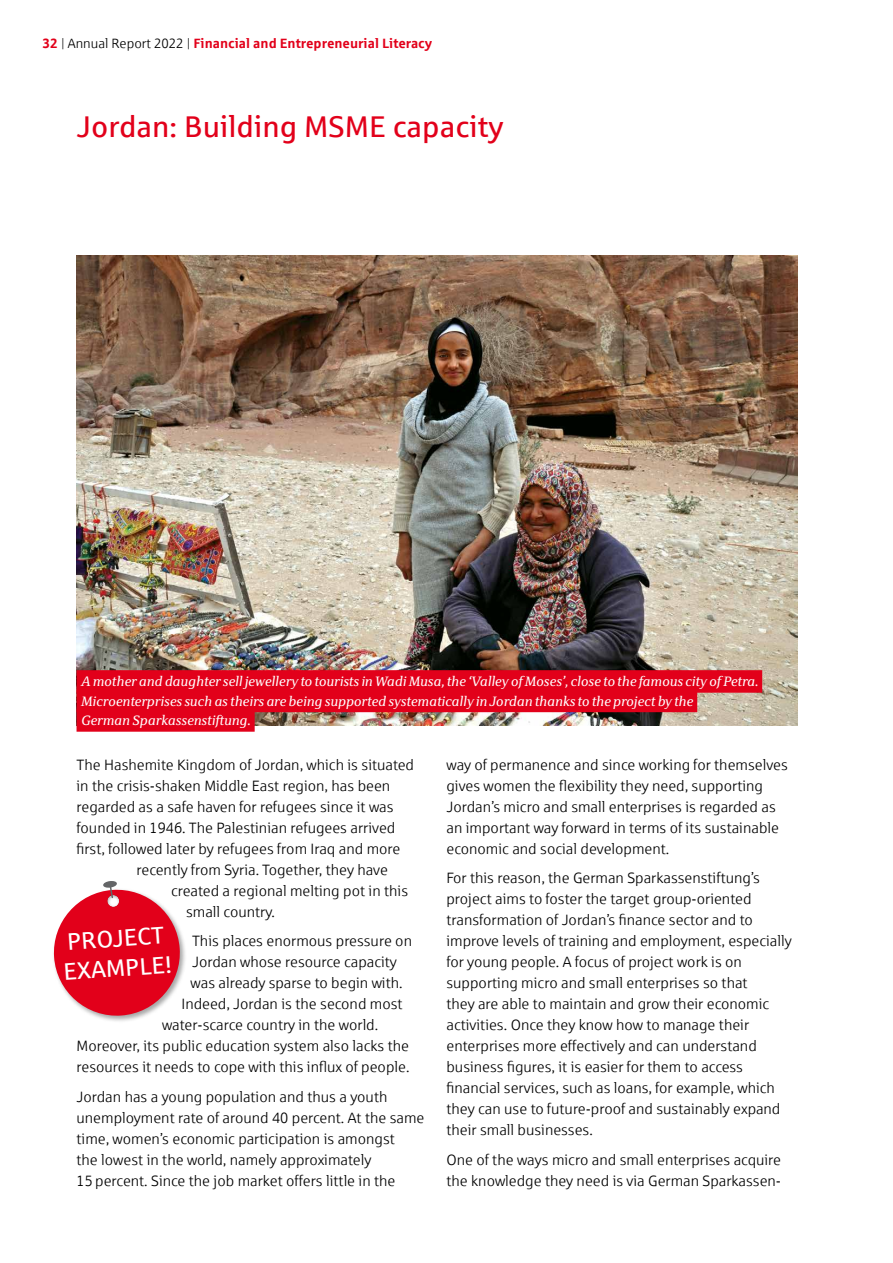
<style>
.page{position:relative;width:893px;height:1263px;background:#fff}
.page>*{position:absolute;margin:0;border:0;box-sizing:border-box;transform-origin:0 0}
.t1{font:30px "Sparkasse Rg";color:#e2001a}
.t2{font:24px/30px "Sparkasse Rg";color:#fff}
.t3{font:15px/21px "Sparkasse Lt";color:#000}
.t4{font:italic 13.5px/19.5px "Sparkasse Serif";color:#fff}
.t5{font:700 13.5px "Sparkasse Rg";color:#e2001a}
.s1{font-family:"Sparkasse Lt";font-weight:400;color:#000}
</style>
<div class="page">
<img style="left:77px;top:255px;width:720px;height:470px">
<div style="left:77px;top:670px;width:685px;height:23px;background:#e2001a"></div>
<div style="left:77px;top:690px;width:620px;height:22px;background:#e2001a"></div>
<div style="left:77px;top:709px;width:178px;height:23px;background:#e2001a"></div>
<div style="left:52px;top:888px;width:135px;height:135px;background:#000;opacity:.35"></div>
<svg style="left:52px;top:881px;width:130px;height:137px"></svg>
<p class="t5" style="left:43px;top:35px;width:391px">32 <span class="s1">| Annual Report 2022 |</span> Financial and Entrepreneurial Literacy</p>
<h1 class="t1" style="left:77px;top:108px;width:429px">Jordan: Building MSME capacity</h1>
<p class="t4" style="left:81px;top:672px;width:679px">A mother and daughter sell jewellery to tourists in Wadi Musa, the ‘Valley of Moses’, close to the famous city of Petra.<br>Microenterprises such as theirs are being supported systematically in Jordan thanks to the project by the<br>German Sparkassenstiftung.</p>
<p class="t3" style="left:77px;top:754px;width:339px">The Hashemite Kingdom of Jordan, which is situated</p>
<p class="t3" style="left:77px;top:775px;width:315px">in the crisis-shaken Middle East region, has been</p>
<p class="t3" style="left:77px;top:796px;width:319px">regarded as a safe haven for refugees since it was</p>
<p class="t3" style="left:77px;top:817px;width:320px">founded in 1946. The Palestinian refugees arrived</p>
<p class="t3" style="left:77px;top:838px;width:325px">first, followed later by refugees from Iraq and more</p>
<p class="t3" style="left:137px;top:859px;width:253px">recently from Syria. Together, they have</p>
<p class="t3" style="left:171px;top:880px;width:239px">created a regional melting pot in this</p>
<p class="t3" style="left:186px;top:901px;width:90px">small country.</p>
<p class="t3" style="left:192px;top:930px;width:221px">This places enormous pressure on</p>
<p class="t3" style="left:192px;top:951px;width:206px">Jordan whose resource capacity</p>
<p class="t3" style="left:191px;top:972px;width:214px">was already sparse to begin with.</p>
<p class="t3" style="left:182px;top:993px;width:222px">Indeed, Jordan is the second most</p>
<p class="t3" style="left:162px;top:1014px;width:218px">water-scarce country in the world.</p>
<p class="t3" style="left:77px;top:1035px;width:334px">Moreover, its public education system also lacks the</p>
<p class="t3" style="left:77px;top:1056px;width:334px">resources it needs to cope with this influx of people.</p>
<p class="t3" style="left:77px;top:1086px;width:349px">Jordan has a young population and thus a youth unemployment rate of around 40 percent. At the same time, women’s economic participation is amongst<br>the lowest in the world, namely approximately<br>15 percent. Since the job market offers little in the</p>
<h2 class="t2" style="left:60px;top:926px;width:110px;rotate:-4deg">PROJECT<br>EXAMPLE!</h2>
<p class="t3" style="left:446px;top:754px;width:343px">way of permanence and since working for themselves gives women the flexibility they need, supporting Jordan’s micro and small enterprises is regarded as an important way forward in terms of its sustainable economic and social development.</p>
<p class="t3" style="left:446px;top:867px;width:347px">For this reason, the German Sparkassenstiftung’s project aims to foster the target group-oriented transformation of Jordan’s finance sector and to improve levels of training and employment, especially for young people. A focus of project work is on supporting micro and small enterprises so that<br>they are able to maintain and grow their economic activities. Once they know how to manage their enterprises more effectively and can understand business figures, it is easier for them to access financial services, such as loans, for example, which they can use to future-proof and sustainably expand their small businesses.</p>
<p class="t3" style="left:446px;top:1149px;width:336px">One of the ways micro and small enterprises acquire the knowledge they need is via German Sparkassen-</p>
</div>
